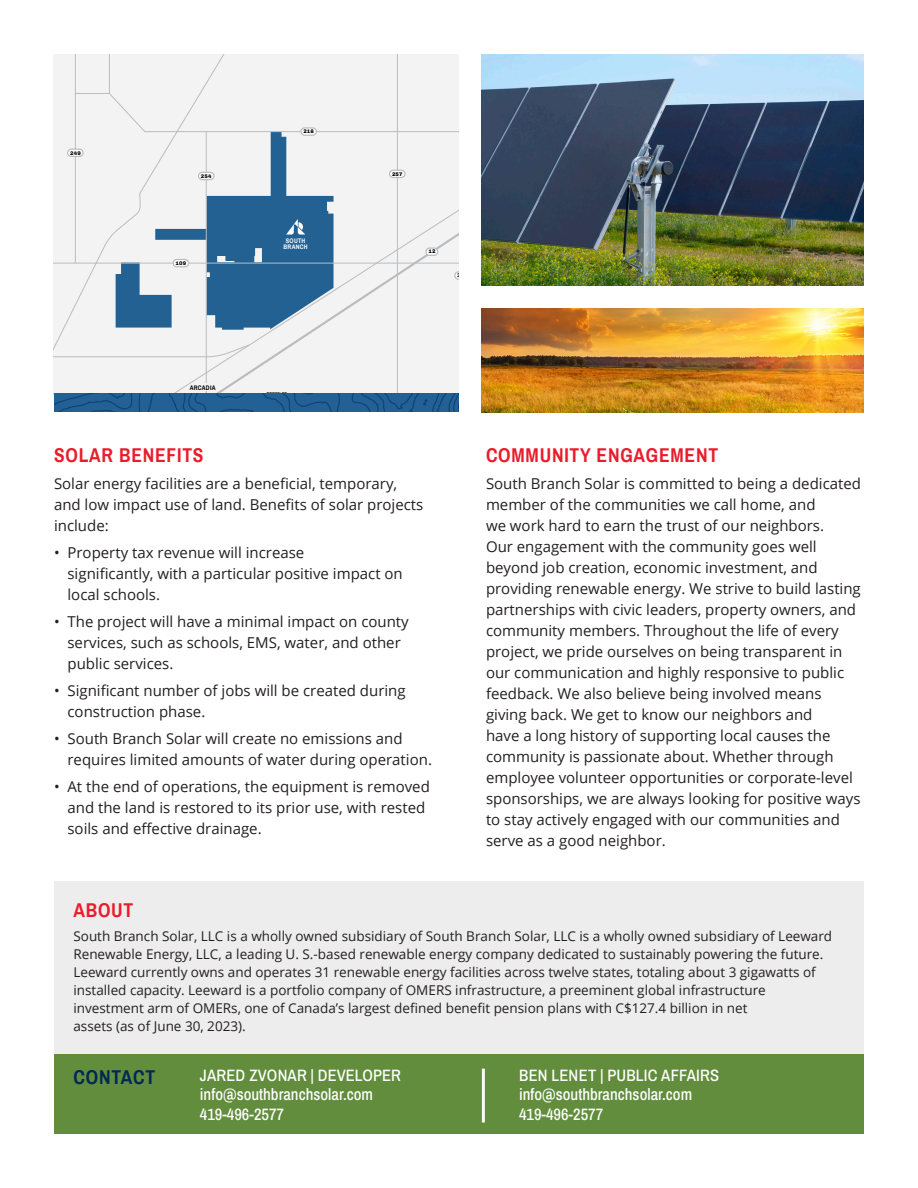
<style>
.page{position:relative;width:918px;height:1188px;background:#fff}
.page>*{position:absolute;margin:0;border:0;box-sizing:border-box;transform-origin:0 0}
.t1{font:700 19.5px "Archivo Narrow";letter-spacing:.04em;color:#ea1c2b}
.t2{font:700 19.5px "Archivo Narrow";letter-spacing:.04em;color:#002855}
.t3{font:500 16.5px/19.8px "Archivo Narrow";color:#fff}
.t4{font:15px/21px "Open Sans";color:#231f20}
.t5{font:13.5px/18px "Open Sans";color:#231f20}
.t6{font:700 6.45px/6px "Archivo Narrow";letter-spacing:.04em;color:#fff;text-align:center}
.t7{font:700 6.45px "Archivo Narrow";letter-spacing:.04em;color:#000}
.t8{font:900 5.1px "Archivo";letter-spacing:.04em;color:#000}
.t9{font:700 4.2px "Archivo Narrow";letter-spacing:.04em;color:#000}
</style>
<div class="page">
<div style="left:54px;top:881px;width:810px;height:176px;background:#ededee"></div>
<div style="left:53px;top:54px;width:406px;height:339px;background:#f3f3f3"></div>
<hr style="left:397px;top:54px;width:1px;height:349px;background:#babcbe">
<svg style="left:53px;top:54px;width:221px;height:341px"></svg>
<hr style="left:75px;top:54px;width:1px;height:209px;background:#babcbe">
<svg style="left:53px;top:344px;width:197px;height:13px"></svg>
<svg style="left:67px;top:93px;width:392px;height:237px"></svg>
<hr style="left:265px;top:392px;width:24px;height:3px;background:#f3f3f3">
<div style="left:201px;top:384px;width:11px;height:7px;background:#f3f3f3"></div>
<div style="left:54px;top:1054px;width:810px;height:80px;background:#628d3c"></div>
<img style="left:482px;top:54px;width:382px;height:231px">
<img style="left:482px;top:309px;width:382px;height:104px">
<svg style="left:54px;top:394px;width:405px;height:18px"></svg>
<hr style="left:482px;top:1069px;width:3px;height:54px;background:#fff">
<p class="t8" style="left:70px;top:150px;width:12px">249</p>
<p class="t8" style="left:201px;top:173px;width:12px">254</p>
<p class="t8" style="left:176px;top:260px;width:12px">109</p>
<p class="t7" style="left:190px;top:383px;width:27px">ARCADIA</p>
<p class="t8" style="left:303px;top:128px;width:12px">218</p>
<p class="t6" style="left:284px;top:238px;width:26px">SOUTH<br>BRANCH</p>
<p class="t9" style="left:267px;top:391px;width:22px">BROWN RD</p>
<p class="t8" style="left:392px;top:171px;width:12px">257</p>
<p class="t8" style="left:428px;top:249px;width:9px">12</p>
<h1 class="t1" style="left:54px;top:441px;width:151px">SOLAR BENEFITS</h1>
<p class="t4" style="left:54px;top:472px;width:371px">Solar energy facilities are a beneficial, temporary, and low impact use of land. Benefits of solar projects include:</p>
<p class="t4" style="left:68px;top:541px;width:337px;text-indent:-14px">• Property tax revenue will increase<br>significantly, with a particular positive impact on local schools.</p>
<p class="t4" style="left:68px;top:610px;width:343px;text-indent:-14px">• The project will have a minimal impact on county services, such as schools, EMS, water, and other public services.</p>
<p class="t4" style="left:68px;top:679px;width:340px;text-indent:-14px">• Significant number of jobs will be created during construction phase.</p>
<p class="t4" style="left:68px;top:727px;width:366px;text-indent:-14px">• South Branch Solar will create no emissions and requires limited amounts of water during operation.</p>
<p class="t4" style="left:68px;top:775px;width:364px;text-indent:-14px">• At the end of operations, the equipment is removed and the land is restored to its prior use, with rested soils and effective drainage.</p>
<h1 class="t1" style="left:486px;top:441px;width:234px">COMMUNITY ENGAGEMENT</h1>
<p class="t4" style="left:486px;top:472px;width:377px">South Branch Solar is committed to being a dedicated member of the communities we call home, and<br>we work hard to earn the trust of our neighbors.<br>Our engagement with the community goes well beyond job creation, economic investment, and providing renewable energy. We strive to build lasting partnerships with civic leaders, property owners, and community members. Throughout the life of every project, we pride ourselves on being transparent in our communication and highly responsive to public feedback. We also believe being involved means giving back. We get to know our neighbors and<br>have a long history of supporting local causes the community is passionate about. Whether through employee volunteer opportunities or corporate-level sponsorships, we are always looking for positive ways to stay actively engaged with our communities and serve as a good neighbor.</p>
<h1 class="t1" style="left:73px;top:896px;width:61px">ABOUT</h1>
<p class="t5" style="left:73px;top:927px;width:760px">South Branch Solar, LLC is a wholly owned subsidiary of South Branch Solar, LLC is a wholly owned subsidiary of Leeward Renewable Energy, LLC, a leading U. S.-based renewable energy company dedicated to sustainably powering the future.<br>Leeward currently owns and operates 31 renewable energy facilities across twelve states, totaling about 3 gigawatts of installed capacity. Leeward is a portfolio company of OMERS infrastructure, a preeminent global infrastructure investment arm of OMERs, one of Canada’s largest defined benefit pension plans with C$127.4 billion in net<br>assets (as of June 30, 2023).</p>
<h1 class="t2" style="left:74px;top:1063px;width:83px">CONTACT</h1>
<p class="t3" style="left:200px;top:1064px;width:203px">JARED ZVONAR | DEVELOPER info@southbranchsolar.com<br>419-496-2577</p>
<p class="t3" style="left:519px;top:1064px;width:202px">BEN LENET | PUBLIC AFFAIRS info@southbranchsolar.com<br>419-496-2577</p>
</div>
